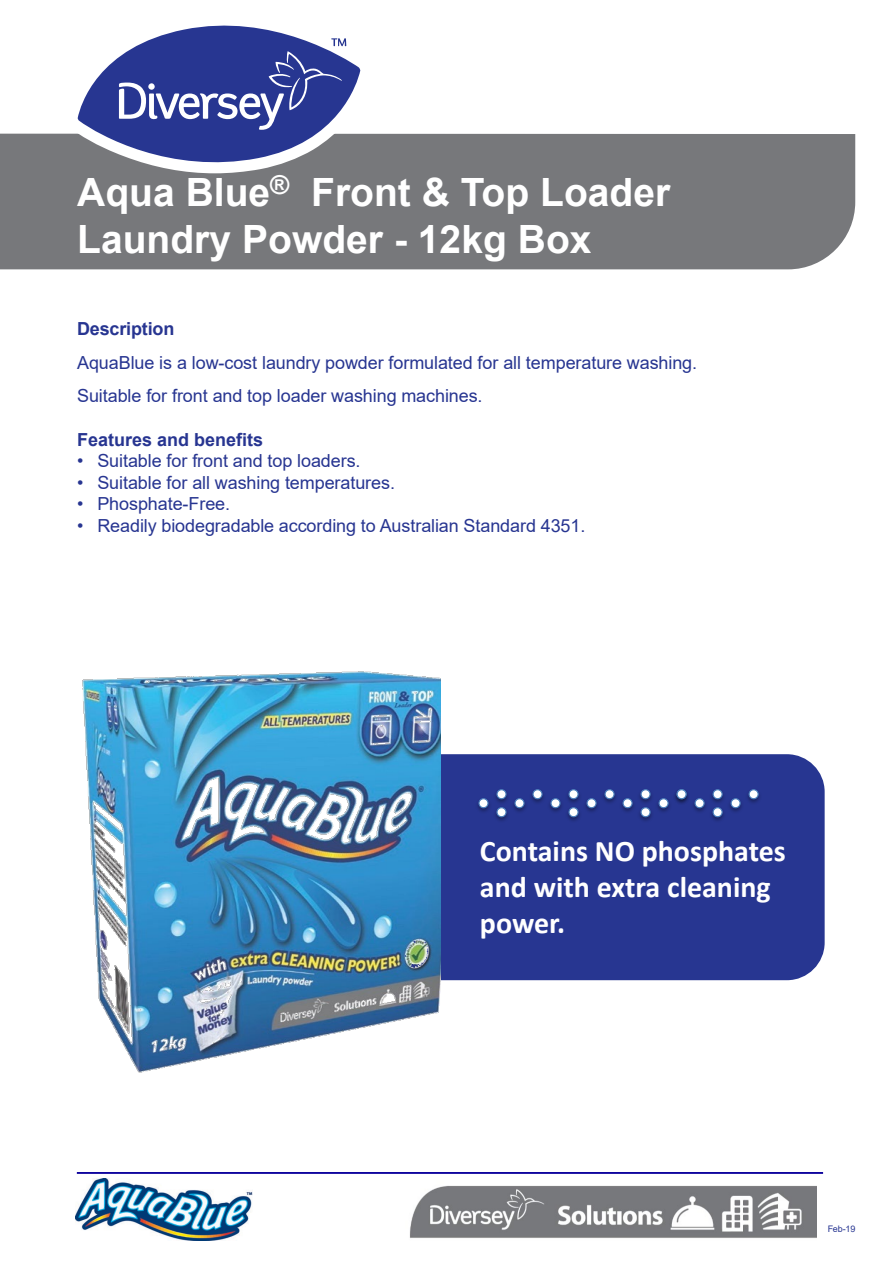
<style>
.page{position:relative;width:893px;height:1263px;background:#fff}
.page>*{position:absolute;margin:0;border:0;box-sizing:border-box;transform-origin:0 0}
.t1{font:700 39px/46.8px "Arial";color:#fff}
.t2{font:700 30px/36px "Calibri";color:#fff}
.t3{font:18px "Arial";letter-spacing:-.005em;color:#273591}
.t4{font:700 18px "Arial";color:#273591}
.t5{font:9px "Arial";color:#273591}
</style>
<div class="page">
<div style="left:295px;top:754px;width:529px;height:226px;background:#273691;border-radius:38px"></div>
<div style="left:0;top:134px;width:855px;height:135px;background:#77787b"></div>
<svg style="left:360px;top:69px;width:15px;height:104px"></svg>
<svg style="left:155px;top:25px;width:205px;height:150px"></svg>
<svg style="left:35px;top:38px;width:311px;height:232px"></svg>
<img style="left:76px;top:1178px;width:177px;height:63px">
<img style="left:549px;top:798px;width:13px;height:14px">
<div style="left:551px;top:799px;width:9px;height:9px;background:#fff;border-radius:50%"></div>
<div style="left:550px;top:798px;width:10px;height:10px;border:1px solid #4a7ebb;border-radius:50%"></div>
<img style="left:567px;top:789px;width:13px;height:14px">
<div style="left:569px;top:790px;width:9px;height:9px;background:#fff;border-radius:50%"></div>
<div style="left:568px;top:789px;width:10px;height:10px;border:1px solid #4a7ebb;border-radius:50%"></div>
<img style="left:585px;top:798px;width:13px;height:14px">
<div style="left:587px;top:799px;width:9px;height:9px;background:#fff;border-radius:50%"></div>
<div style="left:586px;top:798px;width:10px;height:10px;border:1px solid #4a7ebb;border-radius:50%"></div>
<img style="left:603px;top:789px;width:13px;height:14px">
<div style="left:605px;top:790px;width:9px;height:9px;background:#fff;border-radius:50%"></div>
<div style="left:604px;top:789px;width:10px;height:10px;border:1px solid #4a7ebb;border-radius:50%"></div>
<img style="left:567px;top:807px;width:13px;height:14px">
<div style="left:569px;top:808px;width:9px;height:9px;background:#fff;border-radius:50%"></div>
<div style="left:568px;top:807px;width:10px;height:10px;border:1px solid #4a7ebb;border-radius:50%"></div>
<img style="left:621px;top:798px;width:13px;height:14px">
<div style="left:623px;top:799px;width:9px;height:9px;background:#fff;border-radius:50%"></div>
<div style="left:622px;top:798px;width:10px;height:10px;border:1px solid #4a7ebb;border-radius:50%"></div>
<img style="left:639px;top:789px;width:13px;height:14px">
<div style="left:641px;top:790px;width:9px;height:9px;background:#fff;border-radius:50%"></div>
<div style="left:640px;top:789px;width:10px;height:10px;border:1px solid #4a7ebb;border-radius:50%"></div>
<img style="left:657px;top:798px;width:13px;height:14px">
<div style="left:659px;top:799px;width:9px;height:9px;background:#fff;border-radius:50%"></div>
<div style="left:658px;top:798px;width:10px;height:10px;border:1px solid #4a7ebb;border-radius:50%"></div>
<img style="left:674px;top:789px;width:15px;height:15px">
<img style="left:639px;top:807px;width:13px;height:14px">
<div style="left:641px;top:808px;width:9px;height:9px;background:#fff;border-radius:50%"></div>
<div style="left:640px;top:807px;width:10px;height:10px;border:1px solid #4a7ebb;border-radius:50%"></div>
<img style="left:477px;top:798px;width:13px;height:14px">
<div style="left:479px;top:799px;width:9px;height:9px;background:#fff;border-radius:50%"></div>
<div style="left:478px;top:798px;width:10px;height:10px;border:1px solid #4a7ebb;border-radius:50%"></div>
<img style="left:495px;top:789px;width:13px;height:14px">
<div style="left:497px;top:790px;width:9px;height:9px;background:#fff;border-radius:50%"></div>
<div style="left:496px;top:789px;width:10px;height:10px;border:1px solid #4a7ebb;border-radius:50%"></div>
<img style="left:513px;top:798px;width:13px;height:14px">
<div style="left:515px;top:799px;width:9px;height:9px;background:#fff;border-radius:50%"></div>
<div style="left:514px;top:798px;width:10px;height:10px;border:1px solid #4a7ebb;border-radius:50%"></div>
<img style="left:531px;top:789px;width:13px;height:14px">
<div style="left:533px;top:790px;width:9px;height:9px;background:#fff;border-radius:50%"></div>
<div style="left:532px;top:789px;width:10px;height:10px;border:1px solid #4a7ebb;border-radius:50%"></div>
<img style="left:495px;top:807px;width:13px;height:14px">
<div style="left:497px;top:808px;width:9px;height:9px;background:#fff;border-radius:50%"></div>
<div style="left:496px;top:807px;width:10px;height:10px;border:1px solid #4a7ebb;border-radius:50%"></div>
<div style="left:677px;top:790px;width:9px;height:9px;background:#fff;border-radius:50%"></div>
<div style="left:676px;top:789px;width:10px;height:10px;border:1px solid #4a7ebb;border-radius:50%"></div>
<img style="left:693px;top:798px;width:13px;height:14px">
<div style="left:695px;top:799px;width:9px;height:9px;background:#fff;border-radius:50%"></div>
<div style="left:694px;top:798px;width:10px;height:10px;border:1px solid #4a7ebb;border-radius:50%"></div>
<img style="left:711px;top:789px;width:13px;height:14px">
<div style="left:713px;top:790px;width:9px;height:9px;background:#fff;border-radius:50%"></div>
<div style="left:712px;top:789px;width:10px;height:10px;border:1px solid #4a7ebb;border-radius:50%"></div>
<img style="left:729px;top:798px;width:13px;height:14px">
<div style="left:731px;top:799px;width:9px;height:9px;background:#fff;border-radius:50%"></div>
<div style="left:730px;top:798px;width:10px;height:10px;border:1px solid #4a7ebb;border-radius:50%"></div>
<img style="left:747px;top:789px;width:13px;height:14px">
<div style="left:749px;top:790px;width:9px;height:9px;background:#fff;border-radius:50%"></div>
<div style="left:748px;top:789px;width:10px;height:10px;border:1px solid #4a7ebb;border-radius:50%"></div>
<img style="left:711px;top:807px;width:13px;height:14px">
<div style="left:713px;top:808px;width:9px;height:9px;background:#fff;border-radius:50%"></div>
<div style="left:712px;top:807px;width:10px;height:10px;border:1px solid #4a7ebb;border-radius:50%"></div>
<img style="left:410px;top:1185px;width:406px;height:53px">
<hr style="left:77px;top:1172px;width:746px;height:2px;background:#0f059e">
<img style="left:82px;top:671px;width:358px;height:402px">
<h1 class="t1" style="left:77px;top:169px;width:594px">Aqua Blue<sup>®</sup> Front &amp; Top Loader<br>Laundry Powder - 12kg Box</h1>
<p class="t4" style="left:77px;top:316px;width:99px">Description</p>
<p class="t3" style="left:77px;top:350px;width:621px">AquaBlue is a low-cost laundry powder formulated for all temperature washing.</p>
<p class="t3" style="left:77px;top:384px;width:407px">Suitable for front and top loader washing machines.</p>
<p class="t4" style="left:77px;top:427px;width:188px">Features and benefits</p>
<p class="t3" style="left:77px;top:448px;width:285px">• Suitable for front and top loaders.</p>
<p class="t3" style="left:77px;top:470px;width:319px">• Suitable for all washing temperatures.</p>
<p class="t3" style="left:77px;top:492px;width:154px">• Phosphate-Free.</p>
<p class="t3" style="left:77px;top:513px;width:510px">• Readily biodegradable according to Australian Standard 4351.</p>
<p class="t2" style="left:480px;top:835px;width:307px">Contains NO phosphates and with extra cleaning power.</p>
<p class="t5" style="left:827px;top:1223px;width:29px">Feb-19</p>
</div>
